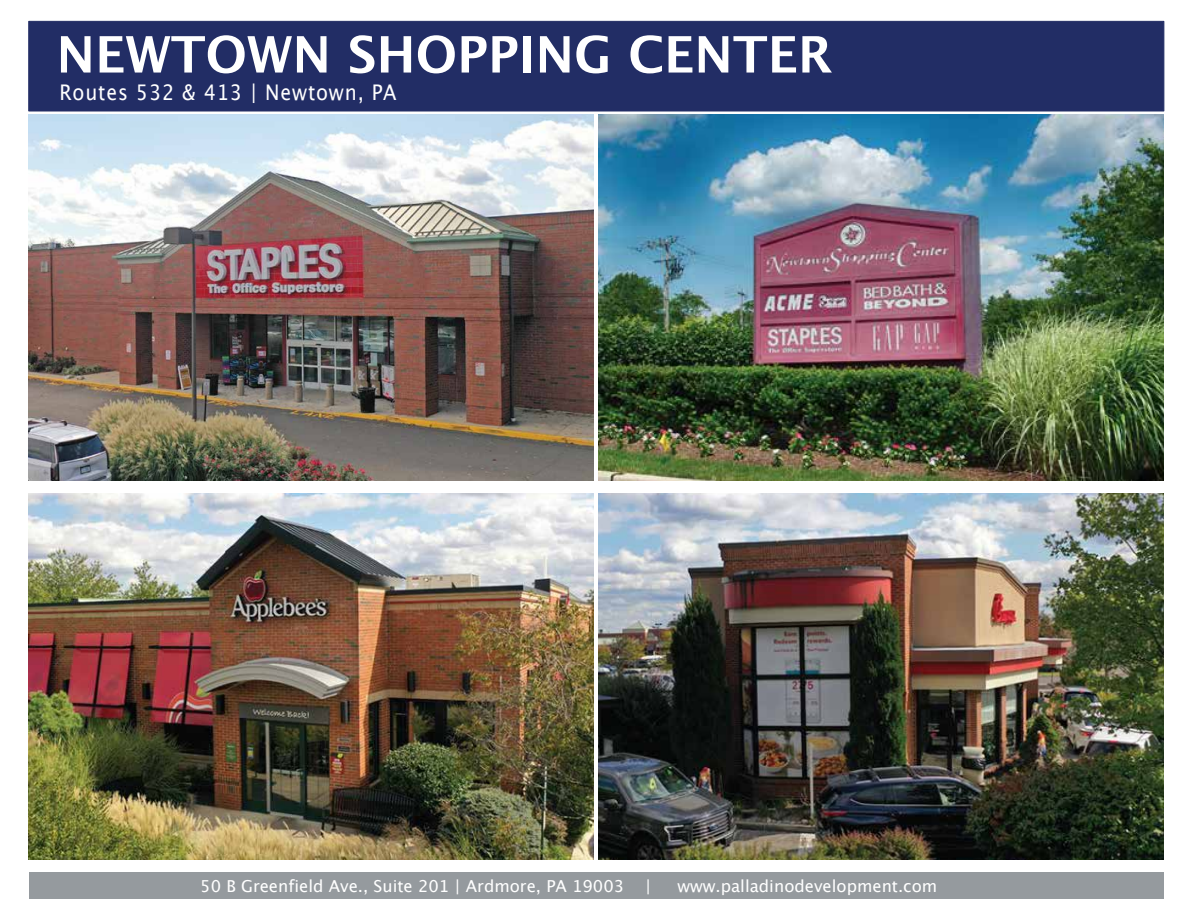
<style>
.page{position:relative;width:1188px;height:918px;background:#fff}
.page>*{position:absolute;margin:0;border:0;box-sizing:border-box;transform-origin:0 0}
.t1{font:700 50.25px "Lucida Grande";color:#fff}
.t2{font:21.6px "Lucida Grande";letter-spacing:.045em;color:#fff;scale:.9 1}
.t3{font:16.5px "Lucida Grande";color:#fff}
</style>
<div class="page">
<div style="left:29px;top:873px;width:1135px;height:26px;background:#959a9e"></div>
<div style="left:28px;top:21px;width:1136px;height:90px;background:#222d65;border:1px solid #222d65"></div>
<img style="left:29px;top:114px;width:565px;height:367px">
<img style="left:599px;top:114px;width:565px;height:367px">
<img style="left:29px;top:493px;width:565px;height:367px">
<img style="left:599px;top:493px;width:565px;height:367px">
<h1 class="t1" style="left:56px;top:14px;width:778px">NEWTOWN SHOPPING CENTER</h1>
<h2 class="t2" style="left:59px;top:80px;width:376px">Routes 532 &amp; 413 | Newtown, PA</h2>
<p class="t3" style="left:200px;top:877px;width:425px">50 B Greenfield Ave., Suite 201 | Ardmore, PA 19003</p>
<p class="t3" style="left:645px;top:877px;width:8px">|</p>
<p class="t3" style="left:677px;top:877px;width:261px">www.palladinodevelopment.com</p>
</div>
